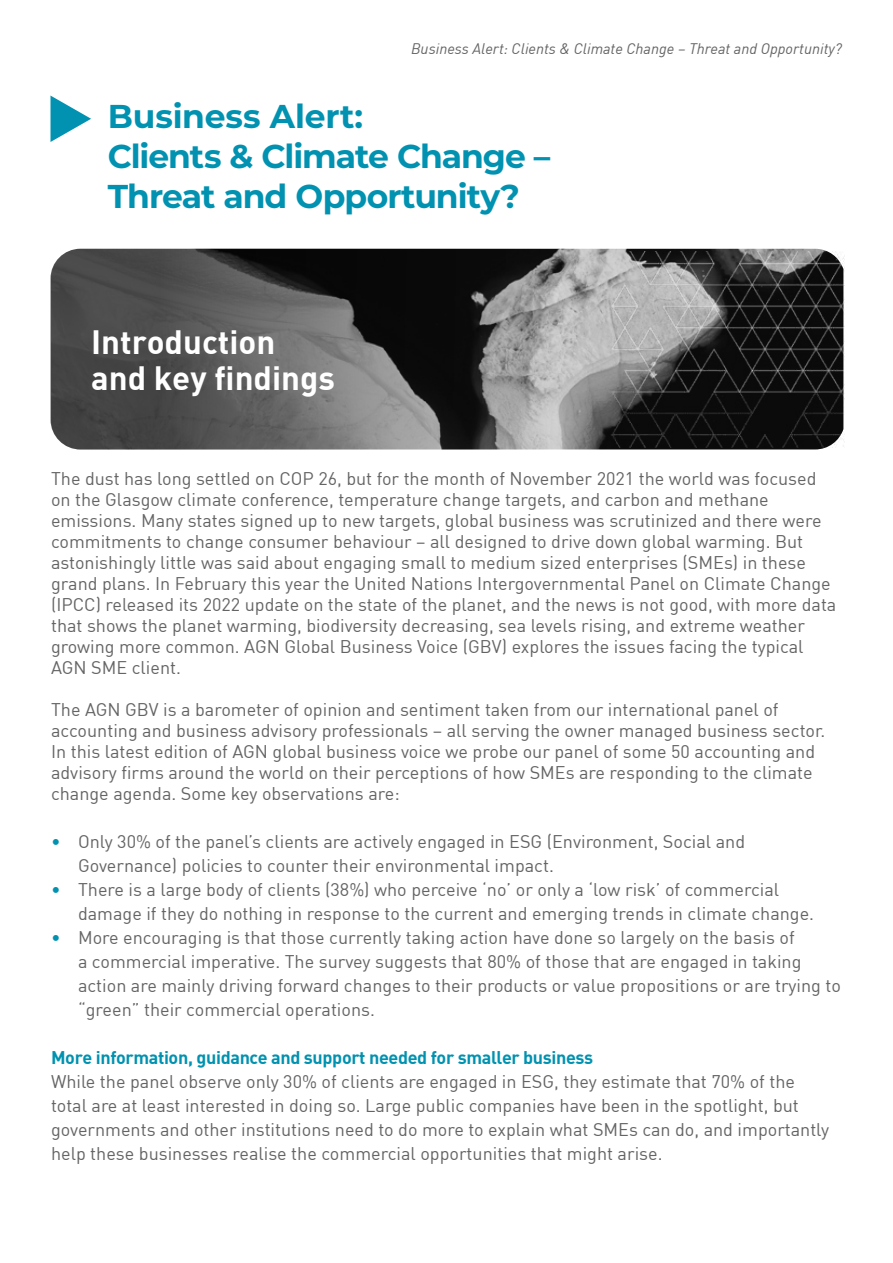
<style>
.page{position:relative;width:893px;height:1263px;background:#fff}
.page>*{position:absolute;margin:0;border:0;box-sizing:border-box;transform-origin:0 0}
.t1{font:700 33px/40px "Montserrat";letter-spacing:-.03em;color:#0092b0}
.t2{font:33px/36px "DIN Bold";color:#fff}
.t3{font:18px/21px "DIN";color:#646464}
.t4{font:18px "DIN Bold";letter-spacing:-.02em;color:#0092b0}
.t5{font:italic 15px "DIN";color:#646464}
.s1{color:#0092b0}
</style>
<div class="page">
<svg style="left:50px;top:96px;width:41px;height:46px"></svg>
<svg style="left:50px;top:249px;width:793px;height:200px;background:#525252"></svg>
<p class="t5" style="left:411px;top:39px;width:432px">Business Alert: Clients &amp; Climate Change – Threat and Opportunity?</p>
<h1 class="t1" style="left:108px;top:95px;width:444px">Business Alert:<br>Clients &amp; Climate Change –<br>Threat and Opportunity?</h1>
<h1 class="t2" style="left:91px;top:322px;width:245px">Introduction and key findings</h1>
<p class="t3" style="left:51px;top:468px;width:787px">The dust has long settled on COP 26, but for the month of November 2021 the world was focused on the Glasgow climate conference, temperature change targets, and carbon and methane emissions. Many states signed up to new targets, global business was scrutinized and there were commitments to change consumer behaviour – all designed to drive down global warming. But astonishingly little was said about engaging small to medium sized enterprises (SMEs) in these grand plans. In February this year the United Nations Intergovernmental Panel on Climate Change (IPCC) released its 2022 update on the state of the planet, and the news is not good, with more data that shows the planet warming, biodiversity decreasing, sea levels rising, and extreme weather growing more common. AGN Global Business Voice (GBV) explores the issues facing the typical AGN SME client.</p>
<p class="t3" style="left:51px;top:699px;width:776px">The AGN GBV is a barometer of opinion and sentiment taken from our international panel of accounting and business advisory professionals – all serving the owner managed business sector.<br>In this latest edition of AGN global business voice we probe our panel of some 50 accounting and advisory firms around the world on their perceptions of how SMEs are responding to the climate change agenda. Some key observations are:</p>
<p class="t3" style="left:78px;top:829px;width:669px;line-height:24px;text-indent:-27px"><span class="s1">•</span> Only 30% of the panel’s clients are actively engaged in ESG (Environment, Social and<br>Governance) policies to counter their environmental impact.</p>
<p class="t3" style="left:78px;top:877px;width:738px;line-height:24px;text-indent:-27px"><span class="s1">•</span> There is a large body of clients (38%) who perceive ‘no’ or only a ‘low risk’ of commercial damage if they do nothing in response to the current and emerging trends in climate change.</p>
<p class="t3" style="left:78px;top:925px;width:764px;line-height:24px;text-indent:-27px"><span class="s1">•</span> More encouraging is that those currently taking action have done so largely on the basis of<br>a commercial imperative. The survey suggests that 80% of those that are engaged in taking action are mainly driving forward changes to their products or value propositions or are trying to “green” their commercial operations.</p>
<p class="t4" style="left:51px;top:1046px;width:544px">More information, guidance and support needed for smaller business</p>
<p class="t3" style="left:51px;top:1069px;width:780px;line-height:24px">While the panel observe only 30% of clients are engaged in ESG, they estimate that 70% of the total are at least interested in doing so. Large public companies have been in the spotlight, but governments and other institutions need to do more to explain what SMEs can do, and importantly help these businesses realise the commercial opportunities that might arise.</p>
</div>
